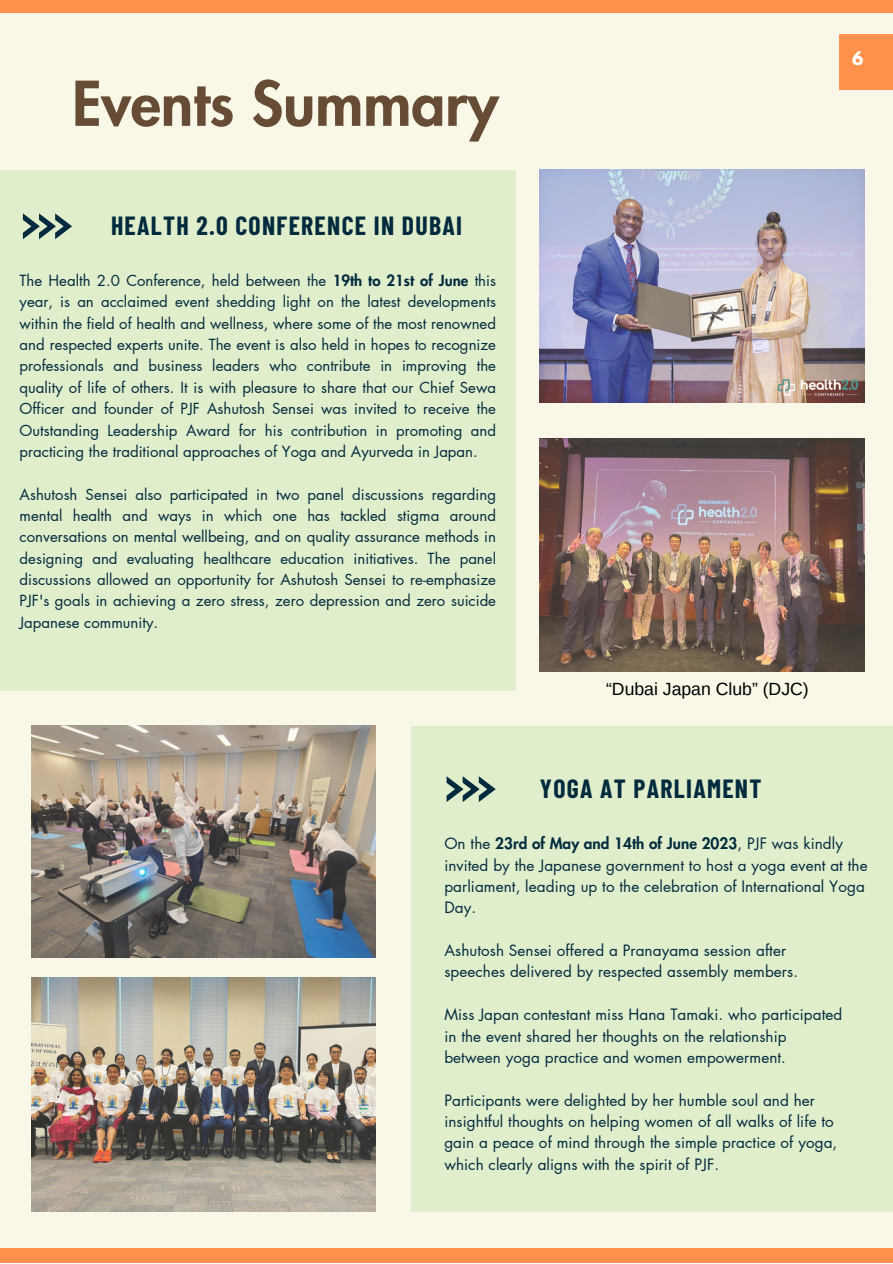
<style>
.page{position:relative;width:893px;height:1264px;background:#fff}
.page>*{position:absolute;margin:0;border:0;box-sizing:border-box;transform-origin:0 0}
.t1{font:800 60px "Futura LT Pro";color:#674c35}
.t2{font:700 25.65px "Barlow Condensed";letter-spacing:.05em;color:#022a3d}
.t3{font:17.55px "Arimo";color:#000}
.t4{font:700 16.5px "League Spartan";color:#fff}
.t5{font:15.3px/21.3px "Futura LT Pro";letter-spacing:.005em;color:#022a3d}
.t6{font:800 15.3px "Futura LT Pro";letter-spacing:.005em;color:#022a3d}
.t7{font:15px/21.3px "Futura LT Pro";color:#022a3d;text-align:justify}
.s1{font-weight:800}
.s2{font-weight:400}
</style>
<div class="page">
<div style="left:0;top:12px;width:892px;height:1236px;background:#f8f7e8"></div>
<div style="left:0;top:170px;width:515px;height:520px;background:#e0eecc"></div>
<svg style="left:23px;top:213px;width:49px;height:26px"></svg>
<div style="left:0;top:0;width:892px;height:12px;background:#ff914d"></div>
<div style="left:0;top:1248px;width:892px;height:14px;background:#ff914d"></div>
<div style="left:838px;top:34px;width:54px;height:55px;background:#ff914d"></div>
<div style="left:411px;top:726px;width:481px;height:485px;background:#e0eecc"></div>
<svg style="left:446px;top:776px;width:49px;height:26px"></svg>
<img style="left:540px;top:170px;width:324px;height:232px">
<img style="left:540px;top:438px;width:324px;height:233px">
<img style="left:31px;top:726px;width:344px;height:231px">
<img style="left:31px;top:977px;width:344px;height:234px">
<p class="t1" style="left:72px;top:76px;width:428px">Events Summary</p>
<p class="t2" style="left:111px;top:209px;width:352px">HEALTH 2.0 CONFERENCE IN DUBAI</p>
<p class="t7" style="left:20px;top:270px;width:478px">The Health 2.0 Conference, held between the <span class="s1">19th to 21st of June</span> this year, is an acclaimed event shedding light on the latest developments within the field of health and wellness, where some of the most renowned and respected experts unite. The event is also held in hopes to recognize professionals and business leaders who contribute in improving the quality of life of others. It is with pleasure to share that our Chief Sewa Officer and founder of PJF Ashutosh Sensei was invited to receive the Outstanding Leadership Award for his contribution in promoting and practicing the traditional approaches of Yoga and Ayurveda in Japan.</p>
<p class="t7" style="left:20px;top:484px;width:478px">Ashutosh Sensei also participated in two panel discussions regarding mental health and ways in which one has tackled stigma around conversations on mental wellbeing, and on quality assurance methods in designing and evaluating healthcare education initiatives. The panel discussions allowed an opportunity for Ashutosh Sensei to re-emphasize PJF's goals in achieving a zero stress, zero depression and zero suicide Japanese community.</p>
<p class="t3" style="left:606px;top:679px;width:204px">“Dubai Japan Club” (DJC)</p>
<p class="t2" style="left:540px;top:771px;width:223px">YOGA AT PARLIAMENT</p>
<p class="t4" style="left:852px;top:51px;width:13px">6</p>
<p class="t6" style="left:444px;top:836px;width:400px"><span class="s2">On the</span> 23rd of May and 14th of June 2023<span class="s2">, PJF was kindly</span></p>
<p class="t5" style="left:444px;top:855px;width:425px">invited by the Japanese government to host a yoga event at the parliament, leading up to the celebration of International Yoga<br>Day.</p>
<p class="t5" style="left:444px;top:940px;width:343px">Ashutosh Sensei offered a Pranayama session after</p>
<p class="t5" style="left:444px;top:961px;width:355px">speeches delivered by respected assembly members.</p>
<p class="t5" style="left:444px;top:1004px;width:399px">Miss Japan contestant miss Hana Tamaki. who participated</p>
<p class="t5" style="left:444px;top:1025px;width:344px">in the event shared her thoughts on the relationship</p>
<p class="t5" style="left:444px;top:1047px;width:343px">between yoga practice and women empowerment.</p>
<p class="t5" style="left:444px;top:1090px;width:372px">Participants were delighted by her humble soul and her</p>
<p class="t5" style="left:444px;top:1111px;width:391px">insightful thoughts on helping women of all walks of life to</p>
<p class="t5" style="left:444px;top:1132px;width:394px">gain a peace of mind through the simple practice of yoga,</p>
<p class="t5" style="left:444px;top:1154px;width:276px">which clearly aligns with the spirit of PJF.</p>
</div>
